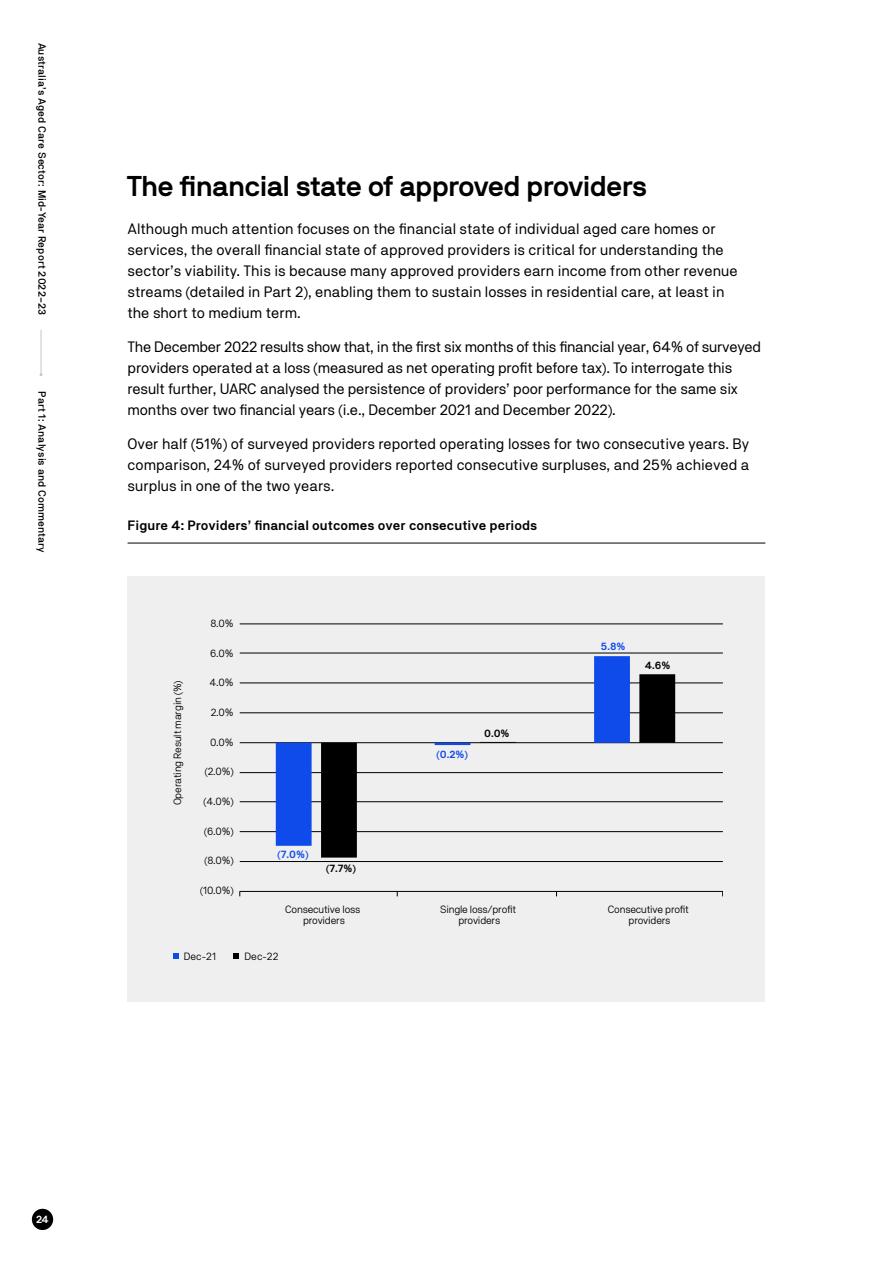
<style>
.page{position:relative;width:893px;height:1263px;background:#fff}
.page>*{position:absolute;margin:0;border:0;box-sizing:border-box;transform-origin:0 0}
.Heading_2{font:700 28.5px "NB International Pro";color:#000}
.Body_Copy{font:15px/21px "NB Akademie";color:#000}
.Heading_4_Tables_Fig{font:600 13.5px "NB Akademie";color:#000}
.t1{font:10.5px/10.5px "NB Akademie";letter-spacing:-.02em;color:#000;text-align:center}
.t2{font:500 10.5px "NB Akademie";letter-spacing:.01em;color:#000}
.t3{font:600 10.5px "NB Akademie";color:#0f4beb}
.t4{font:600 10.5px "NB Akademie";color:#000}
.t5{font:600 10.5px "NB Akademie";color:#fff}
</style>
<div class="page">
<hr style="left:128px;top:543px;width:637px;height:1px;background:#000">
<div style="left:128px;top:576px;width:637px;height:425px;background:#efefef"></div>
<hr style="left:240px;top:891px;width:483px;height:1px;background:#000">
<hr style="left:240px;top:861px;width:483px;height:1px;background:#000">
<hr style="left:240px;top:831px;width:483px;height:1px;background:#000">
<hr style="left:240px;top:801px;width:483px;height:1px;background:#000">
<hr style="left:240px;top:772px;width:483px;height:1px;background:#000">
<hr style="left:240px;top:712px;width:483px;height:1px;background:#000">
<hr style="left:240px;top:683px;width:483px;height:1px;background:#000">
<hr style="left:240px;top:653px;width:483px;height:1px;background:#000">
<hr style="left:240px;top:624px;width:483px;height:1px;background:#000">
<hr style="left:240px;top:742px;width:483px;height:1px;background:#000">
<svg style="left:276px;top:656px;width:354px;height:190px"></svg>
<svg style="left:321px;top:674px;width:354px;height:183px"></svg>
<svg style="left:173px;top:954px;width:5px;height:5px"></svg>
<svg style="left:233px;top:954px;width:6px;height:5px"></svg>
<hr style="left:41px;top:330px;width:1px;height:45px;background:#c6c6c6">
<div style="left:32px;top:1209px;width:21px;height:21px;background:#000;border-radius:50%"></div>
<p class="t2" style="left:49px;top:43px;width:274px;rotate:90deg">Australia’s Aged Care Sector: Mid-Year Report 2022–23</p>
<p class="t2" style="left:49px;top:391px;width:163px;rotate:90deg">Part 1: Analysis and Commentary</p>
<p class="Heading_2" style="left:128px;top:169px;width:521px">The financial state of approved providers</p>
<p class="Body_Copy" style="left:128px;top:218px;width:612px">Although much attention focuses on the financial state of individual aged care homes or services, the overall financial state of approved providers is critical for understanding the sector’s viability. This is because many approved providers earn income from other revenue streams (detailed in Part 2), enabling them to sustain losses in residential care, at least in the short to medium term.</p>
<p class="Body_Copy" style="left:128px;top:336px;width:635px">The December 2022 results show that, in the first six months of this financial year, 64% of surveyed providers operated at a loss (measured as net operating profit before tax). To interrogate this result further, UARC analysed the persistence of providers’ poor performance for the same six months over two financial years (i.e., December 2021 and December 2022).</p>
<p class="Body_Copy" style="left:128px;top:433px;width:623px;text-align:justify">Over half (51%) of surveyed providers reported operating losses for two consecutive years. By comparison, 24% of surveyed providers reported consecutive surpluses, and 25% achieved a surplus in one of the two years.</p>
<p class="Heading_4_Tables_Fig" style="left:128px;top:517px;width:411px">Figure 4: Providers’ financial outcomes over consecutive periods</p>
<p class="t1" style="left:172px;top:805px;width:126px;rotate:-90deg">Operating Result margin (%)</p>
<p class="t1" style="left:210px;top:618px;width:25px">8.0%</p>
<p class="t1" style="left:210px;top:647px;width:25px">6.0%</p>
<p class="t1" style="left:210px;top:677px;width:26px">4.0%</p>
<p class="t1" style="left:211px;top:707px;width:24px">2.0%</p>
<p class="t1" style="left:210px;top:736px;width:25px">0.0%</p>
<p class="t1" style="left:205px;top:766px;width:30px">(2.0%)</p>
<p class="t1" style="left:204px;top:796px;width:31px">(4.0%)</p>
<p class="t1" style="left:204px;top:826px;width:31px">(6.0%)</p>
<p class="t1" style="left:204px;top:855px;width:31px">(8.0%)</p>
<p class="t1" style="left:200px;top:885px;width:35px">(10.0%)</p>
<p class="t3" style="left:277px;top:848px;width:33px">(7.0%)</p>
<p class="t4" style="left:326px;top:862px;width:31px">(7.7%)</p>
<p class="t3" style="left:436px;top:748px;width:33px">(0.2%)</p>
<p class="t4" style="left:484px;top:727px;width:27px">0.0%</p>
<p class="t3" style="left:601px;top:640px;width:26px">5.8%</p>
<p class="t4" style="left:645px;top:659px;width:27px">4.6%</p>
<p class="t1" style="left:285px;top:904px;width:77px">Consecutive loss providers</p>
<p class="t1" style="left:440px;top:904px;width:77px">Single loss/profit providers</p>
<p class="t1" style="left:608px;top:904px;width:82px">Consecutive profit providers</p>
<p class="t1" style="left:184px;top:951px;width:34px">Dec-21</p>
<p class="t1" style="left:244px;top:951px;width:36px">Dec-22</p>
<p class="t5" style="left:36px;top:1213px;width:14px">24</p>
</div>
